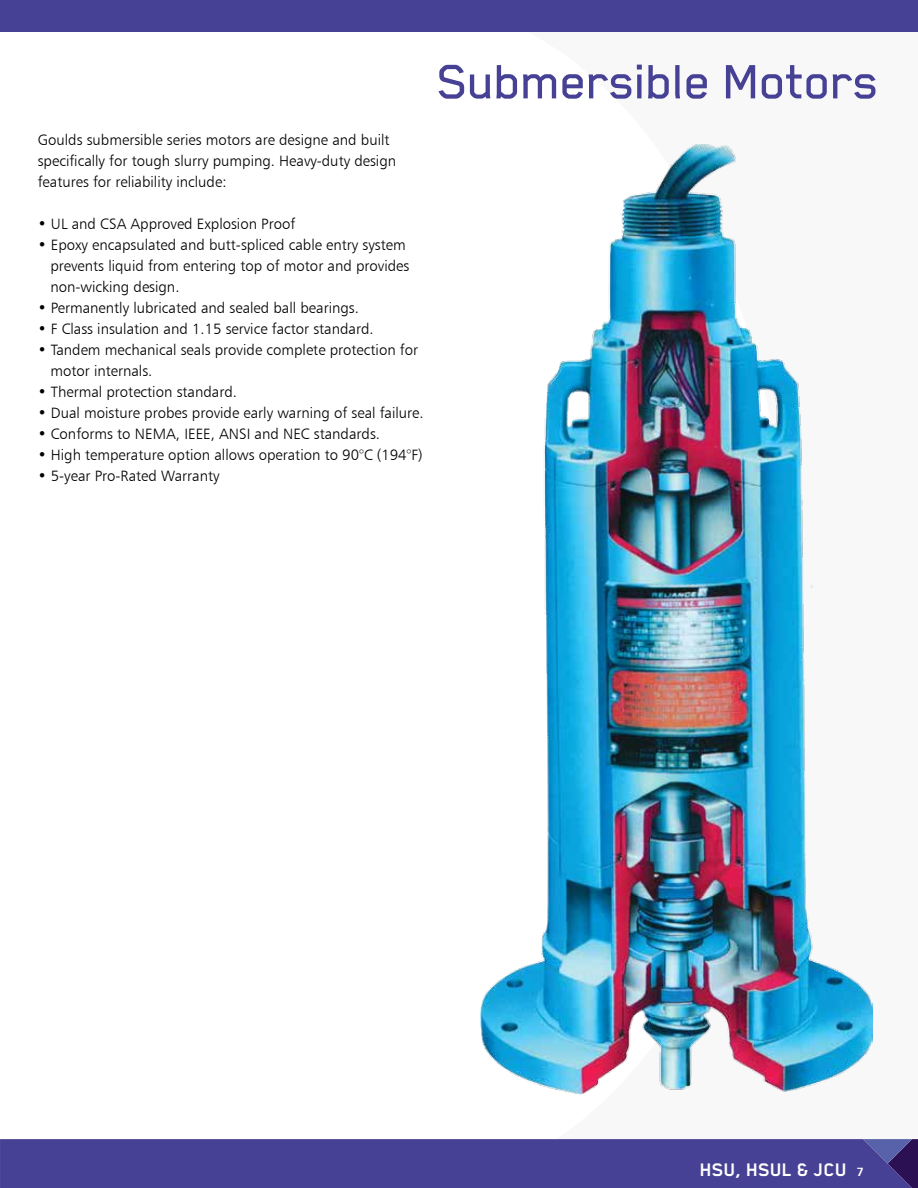
<style>
.page{position:relative;width:918px;height:1188px;background:#fff}
.page>*{position:absolute;margin:0;border:0;box-sizing:border-box;transform-origin:0 0}
.t1{font:500 55.5px "Blender Pro";letter-spacing:-.01em;color:#464194}
.t2{font:700 21px "Blender Pro";color:#fff}
.t3{font:15px/21px "Humanist 777 BT Light B";color:#000}
.s1{font-family:"Humanist 777 BT Bold B";font-weight:400;font-size:12px}
</style>
<div class="page">
<div style="left:0;top:1139px;width:918px;height:49px;background:#464194"></div>
<div style="left:0;top:0;width:918px;height:32px;background:#464194"></div>
<img style="left:481px;top:144px;width:391px;height:950px">
<p class="t3" style="left:38px;top:130px;width:360px">Goulds submersible series motors are designe and built specifically for tough slurry pumping. Heavy-duty design features for reliability include:</p>
<p class="t3" style="left:38px;top:214px;width:259px">• UL and CSA Approved Explosion Proof</p>
<p class="t3" style="left:50px;top:235px;width:360px;text-indent:-13px">• Epoxy encapsulated and butt-spliced cable entry system prevents liquid from entering top of motor and provides non-wicking design.</p>
<p class="t3" style="left:38px;top:298px;width:323px">• Permanently lubricated and sealed ball bearings.</p>
<p class="t3" style="left:38px;top:319px;width:337px">• F Class insulation and 1.15 service factor standard.</p>
<p class="t3" style="left:50px;top:340px;width:369px;text-indent:-13px">• Tandem mechanical seals provide complete protection for motor internals.</p>
<p class="t3" style="left:38px;top:382px;width:201px">• Thermal protection standard.</p>
<p class="t3" style="left:38px;top:403px;width:387px">• Dual moisture probes provide early warning of seal failure.</p>
<p class="t3" style="left:38px;top:424px;width:344px">• Conforms to NEMA, IEEE, ANSI and NEC standards.</p>
<p class="t3" style="left:38px;top:445px;width:386px">• High temperature option allows operation to 90°C (194°F)</p>
<p class="t3" style="left:38px;top:466px;width:183px">• 5-year Pro-Rated Warranty</p>
<h1 class="t1" style="left:437px;top:52px;width:444px">Submersible Motors</h1>
<h2 class="t2" style="left:700px;top:1158px;width:165px">HSU, HSUL &amp; JCU <span class="s1">7</span></h2>
</div>
